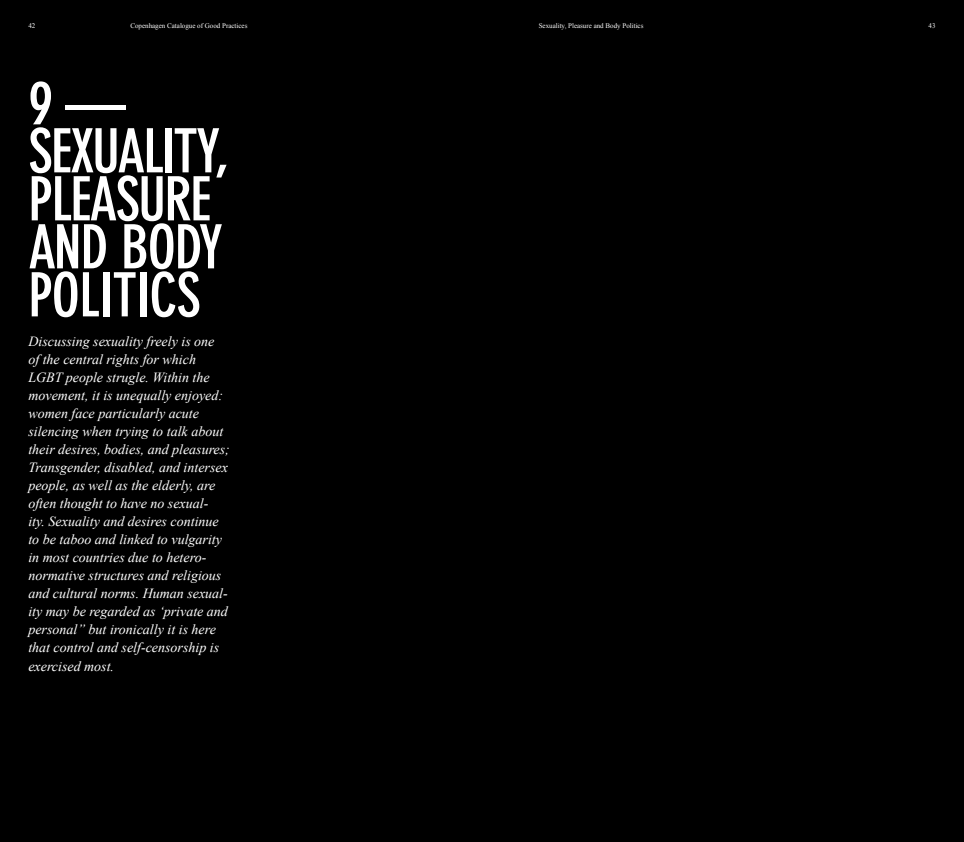
<style>
.page{position:relative;width:964px;height:842px;background:#fff}
.page>*{position:absolute;margin:0;border:0;box-sizing:border-box;transform-origin:0 0}
.t1{font:60px/48px "DIN Neu Gro Bol Con";letter-spacing:-.03em;color:#fff}
.t2{font:italic 14px/18px "Times New Roman";color:#fff}
.t3{font:7px "Times New Roman";color:#fff}
</style>
<div class="page">
<div style="left:0;top:0;width:482px;height:842px;background:#000"></div>
<div style="left:482px;top:0;width:482px;height:842px;background:#000"></div>
<p class="t3" style="left:28px;top:21px;width:8px">42</p>
<p class="t3" style="left:130px;top:21px;width:119px">Copenhagen Catalogue of Good Practices</p>
<p class="t3" style="left:539px;top:21px;width:106px">Sexuality, Pleasure and Body Politics</p>
<p class="t3" style="left:928px;top:21px;width:8px">43</p>
<p class="t1" style="left:28px;top:79px;width:203px">9 —<br>SEXUALITY,<br>PLEASURE<br>AND BODY<br>POLITICS</p>
<p class="t2" style="left:28px;top:332px;width:203px">Discussing sexuality freely is one<br>of the central rights for which LGBT people strugle. Within the movement, it is unequally enjoyed: women face particularly acute silencing when trying to talk about their desires, bodies, and pleasures; Transgender, disabled, and intersex people, as well as the elderly, are often thought to have no sexual-<br>ity. Sexuality and desires continue to be taboo and linked to vulgarity in most countries due to hetero&shy;normative structures and religious and cultural norms. Human sexual&shy;ity may be regarded as ‘private and personal” but ironically it is here that control and self-censorship is exercised most.</p>
</div>
